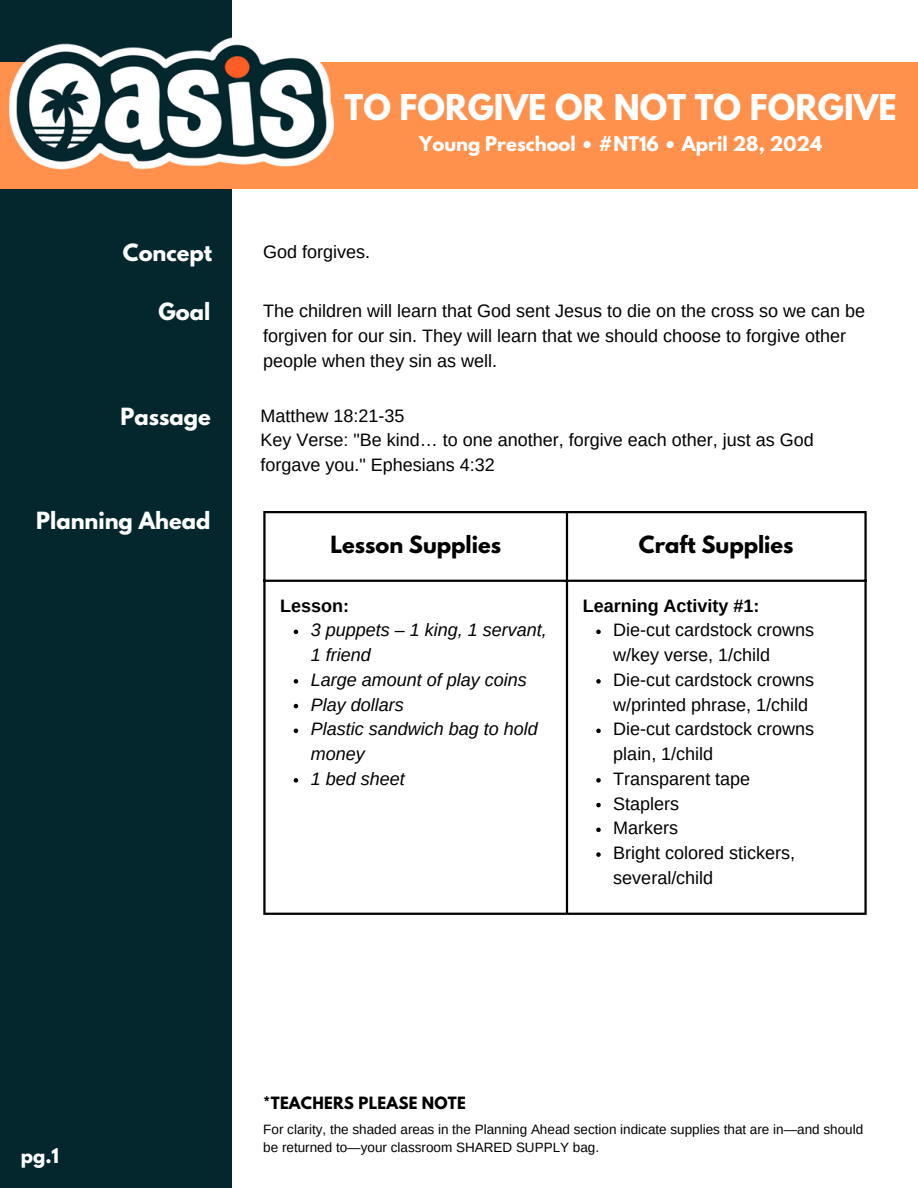
<style>
.page{position:relative;width:918px;height:1188px;background:#fff}
.page>*{position:absolute;margin:0;border:0;box-sizing:border-box;transform-origin:0 0}
.t1{font:700 31.5px "League Spartan";color:#fff}
.t2{font:700 21px "League Spartan";color:#fff}
.t3{font:700 21px "League Spartan";color:#000}
.t4{font:18px/24.8px "Arimo";color:#000}
.t5{font:italic 18px/24.8px "Arimo";color:#000}
.t6{font:700 18px "League Spartan";color:#fff}
.t7{font:700 18px "Arimo";color:#000}
.t8{font:700 15px "League Spartan";letter-spacing:.015em;color:#000}
.t9{font:13.5px/18px "Arimo";color:#000}
</style>
<div class="page">
<div style="left:0;top:0;width:231px;height:1188px;background:#03272d"></div>
<div style="left:0;top:62px;width:918px;height:126px;background:#ff914d"></div>
<img style="left:9px;top:37px;width:325px;height:132px">
<svg style="left:294px;top:630px;width:4px;height:4px"></svg>
<svg style="left:294px;top:679px;width:4px;height:5px"></svg>
<svg style="left:294px;top:704px;width:4px;height:4px"></svg>
<svg style="left:294px;top:729px;width:4px;height:4px"></svg>
<svg style="left:294px;top:778px;width:4px;height:5px"></svg>
<svg style="left:596px;top:630px;width:5px;height:4px"></svg>
<svg style="left:596px;top:679px;width:5px;height:5px"></svg>
<svg style="left:596px;top:729px;width:5px;height:4px"></svg>
<svg style="left:596px;top:778px;width:5px;height:5px"></svg>
<svg style="left:596px;top:803px;width:5px;height:4px"></svg>
<svg style="left:596px;top:828px;width:5px;height:4px"></svg>
<svg style="left:596px;top:852px;width:5px;height:5px"></svg>
<hr style="left:263px;top:513px;width:3px;height:400px;background:#000">
<hr style="left:566px;top:513px;width:2px;height:400px;background:#000">
<hr style="left:864px;top:513px;width:3px;height:400px;background:#000">
<hr style="left:263px;top:511px;width:604px;height:2px;background:#000">
<hr style="left:263px;top:580px;width:604px;height:2px;background:#000">
<hr style="left:263px;top:913px;width:604px;height:2px;background:#000">
<p class="t1" style="left:345px;top:91px;width:554px">TO FORGIVE OR NOT TO FORGIVE</p>
<p class="t6" style="left:419px;top:135px;width:404px">Young Preschool • #NT16 • April 28, 2024</p>
<p class="t2" style="left:123px;top:243px;width:91px">Concept</p>
<p class="t4" style="left:263px;top:240px;width:108px">God forgives.</p>
<p class="t4" style="left:263px;top:299px;width:603px">The children will learn that God sent Jesus to die on the cross so we can be forgiven for our sin. They will learn that we should choose to forgive other people when they sin as well.</p>
<p class="t2" style="left:159px;top:301px;width:53px">Goal</p>
<p class="t2" style="left:121px;top:406px;width:92px">Passage</p>
<p class="t2" style="left:36px;top:510px;width:176px">Planning Ahead</p>
<p class="t4" style="left:261px;top:403px;width:145px">Matthew 18:21-35</p>
<p class="t4" style="left:261px;top:428px;width:555px">Key Verse: "Be kind… to one another, forgive each other, just as God forgave you." Ephesians 4:32</p>
<p class="t3" style="left:330px;top:534px;width:172px">Lesson Supplies</p>
<p class="t3" style="left:639px;top:534px;width:156px">Craft Supplies</p>
<p class="t7" style="left:280px;top:595px;width:70px">Lesson:</p>
<p class="t5" style="left:311px;top:618px;width:237px">3 puppets – 1 king, 1 servant,<br>1 friend</p>
<p class="t5" style="left:311px;top:667px;width:217px">Large amount of play coins</p>
<p class="t5" style="left:311px;top:692px;width:95px">Play dollars</p>
<p class="t5" style="left:311px;top:717px;width:229px">Plastic sandwich bag to hold money</p>
<p class="t5" style="left:311px;top:766px;width:96px">1 bed sheet</p>
<p class="t7" style="left:583px;top:595px;width:178px">Learning Activity #1:</p>
<p class="t4" style="left:613px;top:618px;width:202px">Die-cut cardstock crowns w/key verse, 1/child</p>
<p class="t4" style="left:613px;top:667px;width:202px">Die-cut cardstock crowns w/printed phrase, 1/child</p>
<p class="t4" style="left:613px;top:717px;width:202px">Die-cut cardstock crowns plain, 1/child</p>
<p class="t4" style="left:613px;top:766px;width:138px">Transparent tape</p>
<p class="t4" style="left:613px;top:791px;width:67px">Staplers</p>
<p class="t4" style="left:613px;top:816px;width:66px">Markers</p>
<p class="t4" style="left:613px;top:840px;width:183px">Bright colored stickers, several/child</p>
<p class="t6" style="left:21px;top:1146px;width:40px">pg.1</p>
<p class="t8" style="left:263px;top:1095px;width:204px">*TEACHERS PLEASE NOTE</p>
<p class="t9" style="left:263px;top:1120px;width:601px">For clarity, the shaded areas in the Planning Ahead section indicate supplies that are in—and should be returned to—your classroom SHARED SUPPLY bag.</p>
</div>
